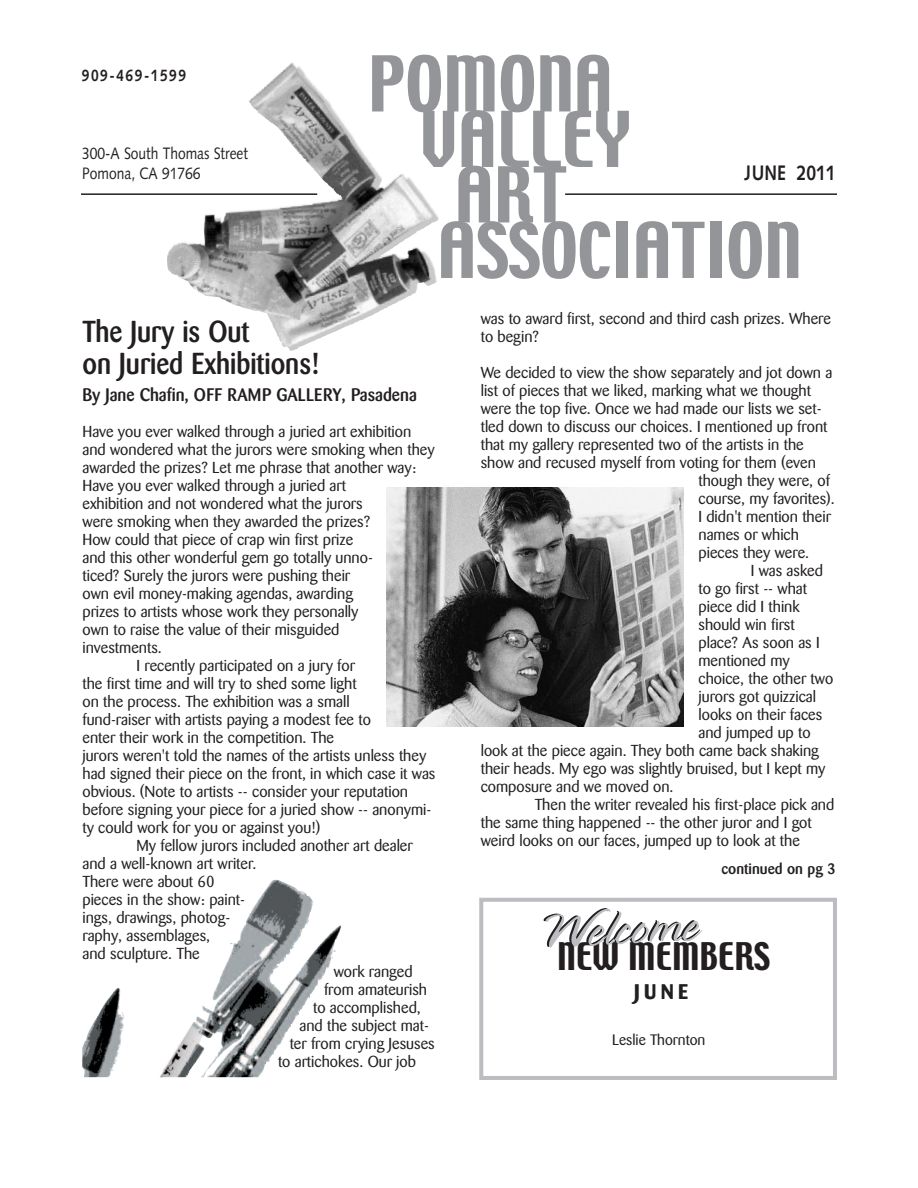
<style>
.page{position:relative;width:918px;height:1188px;background:#fff}
.page>*{position:absolute;margin:0;border:0;box-sizing:border-box;transform-origin:0 0}
.t1{font:68.25px "Techno";color:#939598}
.t2{font:300 55.05px "Bustamalaka";color:#231f20}
.t3{font:33.9px "Techno";color:#231f20}
.t4{font:500 30px/31.5px "Barmeno";color:#231f20;scale:.9 1}
.t5{font:700 21px "Syntax";color:#231f20;scale:.84 1}
.t6{font:700 21px "Barmeno";color:#231f20}
.t7{font:500 18px "Barmeno";color:#231f20;scale:.95 1}
.t8{font:16.5px/19.8px "Syntax";color:#231f20;scale:.84 1}
.t9{font:700 16.5px "Syntax";letter-spacing:.11em;color:#231f20;scale:.84 1}
.t10{font:15.75px/18px "Barmeno";color:#231f20}
.t11{font:500 15px "Barmeno";color:#231f20}
.t12{font:15px "Barmeno";color:#231f20}
.s1{color:#bcbdc0}
</style>
<div class="page">
<div style="left:479px;top:898px;width:358px;height:182px;border:4px solid #bcbdc0"></div>
<hr style="left:81px;top:193px;width:236px;height:2px;background:#231f20">
<hr style="left:565px;top:193px;width:272px;height:2px;background:#231f20">
<img style="left:85px;top:880px;width:256px;height:197px">
<img style="left:167px;top:84px;width:261px;height:267px">
<img style="left:387px;top:487px;width:297px;height:239px">
<p class="t9" style="left:82px;top:69px;width:126px">909-469-1599</p>
<p class="t8" style="left:82px;top:145px;width:199px">300-A South Thomas Street<br>Pomona, CA 91766</p>
<h1 class="t1" style="left:368px;top:48px;width:246px">POMONA</h1>
<h1 class="t1" style="left:420px;top:104px;width:213px">VALLEY</h1>
<h1 class="t1" style="left:455px;top:159px;width:113px">ART</h1>
<h1 class="t1" style="left:437px;top:215px;width:366px">ASSOCIATION</h1>
<h3 class="t5" style="left:745px;top:164px;width:110px">JUNE 2011</h3>
<h3 class="t4" style="left:82px;top:318px;width:264px">The Jury is Out<br>on Juried Exhibitions!</h3>
<p class="t7" style="left:82px;top:388px;width:354px">By Jane Chafin, OFF RAMP GALLERY, Pasadena</p>
<p class="t10" style="left:82px;top:424px;width:330px">Have you ever walked through a juried art exhibition</p>
<p class="t10" style="left:82px;top:442px;width:354px">and wondered what the jurors were smoking when they</p>
<p class="t10" style="left:82px;top:460px;width:335px">awarded the prizes? Let me phrase that another way:</p>
<p class="t10" style="left:82px;top:478px;width:265px">Have you ever walked through a juried art</p>
<p class="t10" style="left:82px;top:496px;width:282px">exhibition and not wondered what the jurors</p>
<p class="t10" style="left:82px;top:514px;width:289px">were smoking when they awarded the prizes?</p>
<p class="t10" style="left:82px;top:532px;width:272px">How could that piece of crap win first prize</p>
<p class="t10" style="left:82px;top:550px;width:292px">and this other wonderful gem go totally unno-</p>
<p class="t10" style="left:82px;top:568px;width:269px">ticed? Surely the jurors were pushing their</p>
<p class="t10" style="left:82px;top:586px;width:272px">own evil money-making agendas, awarding</p>
<p class="t10" style="left:82px;top:604px;width:277px">prizes to artists whose work they personally</p>
<p class="t10" style="left:82px;top:622px;width:258px">own to raise the value of their misguided</p>
<p class="t10" style="left:82px;top:640px;width:81px">investments.</p>
<p class="t10" style="left:136px;top:658px;width:220px">I recently participated on a jury for</p>
<p class="t10" style="left:82px;top:676px;width:276px">the first time and will try to shed some light</p>
<p class="t10" style="left:82px;top:694px;width:269px">on the process. The exhibition was a small</p>
<p class="t10" style="left:82px;top:712px;width:290px">fund-raiser with artists paying a modest fee to</p>
<p class="t10" style="left:82px;top:730px;width:253px">enter their work in the competition. The</p>
<p class="t10" style="left:82px;top:748px;width:345px">jurors weren't told the names of the artists unless they</p>
<p class="t10" style="left:82px;top:766px;width:355px">had signed their piece on the front, in which case it was</p>
<p class="t10" style="left:82px;top:784px;width:327px">obvious. (Note to artists -- consider your reputation</p>
<p class="t10" style="left:82px;top:802px;width:350px">before signing your piece for a juried show -- anonymi-</p>
<p class="t10" style="left:82px;top:820px;width:239px">ty could work for you or against you!)</p>
<p class="t10" style="left:136px;top:838px;width:278px">My fellow jurors included another art dealer</p>
<p class="t10" style="left:83px;top:856px;width:175px">and a well-known art writer.</p>
<p class="t10" style="left:83px;top:874px;width:134px">There were about 60</p>
<p class="t10" style="left:83px;top:892px;width:164px">pieces in the show: paint-</p>
<p class="t10" style="left:83px;top:910px;width:149px">ings, drawings, photog-</p>
<p class="t10" style="left:83px;top:928px;width:129px">raphy, assemblages,</p>
<p class="t10" style="left:83px;top:946px;width:119px">and sculpture. The</p>
<p class="t10" style="left:334px;top:964px;width:80px">work ranged</p>
<p class="t10" style="left:324px;top:982px;width:105px">from amateurish</p>
<p class="t10" style="left:313px;top:1000px;width:109px">to accomplished,</p>
<p class="t10" style="left:300px;top:1018px;width:131px">and the subject mat-</p>
<p class="t10" style="left:290px;top:1036px;width:147px">ter from crying Jesuses</p>
<p class="t10" style="left:278px;top:1054px;width:139px">to artichokes. Our job</p>
<p class="t10" style="left:481px;top:311px;width:352px">was to award first, second and third cash prizes. Where to begin?</p>
<p class="t10" style="left:481px;top:365px;width:353px">We decided to view the show separately and jot down a</p>
<p class="t10" style="left:481px;top:383px;width:332px">list of pieces that we liked, marking what we thought</p>
<p class="t10" style="left:481px;top:401px;width:342px">were the top five. Once we had made our lists we set-</p>
<p class="t10" style="left:481px;top:419px;width:348px">tled down to discuss our choices. I mentioned up front</p>
<p class="t10" style="left:481px;top:437px;width:325px">that my gallery represented two of the artists in the</p>
<p class="t10" style="left:481px;top:455px;width:337px">show and recused myself from voting for them (even</p>
<p class="t10" style="left:699px;top:473px;width:133px">though they were, of</p>
<p class="t10" style="left:699px;top:491px;width:138px">course, my favorites).</p>
<p class="t10" style="left:699px;top:509px;width:134px">I didn't mention their</p>
<p class="t10" style="left:699px;top:527px;width:102px">names or which</p>
<p class="t10" style="left:699px;top:545px;width:112px">pieces they were.</p>
<p class="t10" style="left:751px;top:563px;width:74px">I was asked</p>
<p class="t10" style="left:699px;top:581px;width:110px">to go first -- what</p>
<p class="t10" style="left:699px;top:599px;width:103px">piece did I think</p>
<p class="t10" style="left:699px;top:617px;width:98px">should win first</p>
<p class="t10" style="left:699px;top:635px;width:123px">place? As soon as I</p>
<p class="t10" style="left:699px;top:653px;width:93px">mentioned my</p>
<p class="t10" style="left:699px;top:671px;width:136px">choice, the other two</p>
<p class="t10" style="left:699px;top:689px;width:119px">jurors got quizzical</p>
<p class="t10" style="left:699px;top:707px;width:125px">looks on their faces</p>
<p class="t10" style="left:699px;top:725px;width:114px">and jumped up to</p>
<p class="t10" style="left:481px;top:743px;width:340px">look at the piece again. They both came back shaking</p>
<p class="t10" style="left:481px;top:761px;width:346px">their heads. My ego was slightly bruised, but I kept my</p>
<p class="t10" style="left:481px;top:779px;width:194px">composure and we moved on.</p>
<p class="t10" style="left:535px;top:797px;width:301px">Then the writer revealed his first-place pick and</p>
<p class="t10" style="left:481px;top:815px;width:333px">the same thing happened -- the other juror and I got</p>
<p class="t10" style="left:481px;top:833px;width:321px">weird looks on our faces, jumped up to look at the</p>
<p class="t11" style="left:721px;top:862px;width:116px">continued on pg 3</p>
<h2 class="t2" style="left:536px;top:895px;width:160px;rotate:-3deg"><span class="s1">W</span>elcome</h2>
<h3 class="t3" style="left:557px;top:938px;width:214px">NEW MEMBERS</h3>
<h3 class="t6" style="left:634px;top:981px;width:56px">JUNE</h3>
<p class="t12" style="left:612px;top:1034px;width:95px">Leslie Thornton</p>
</div>
